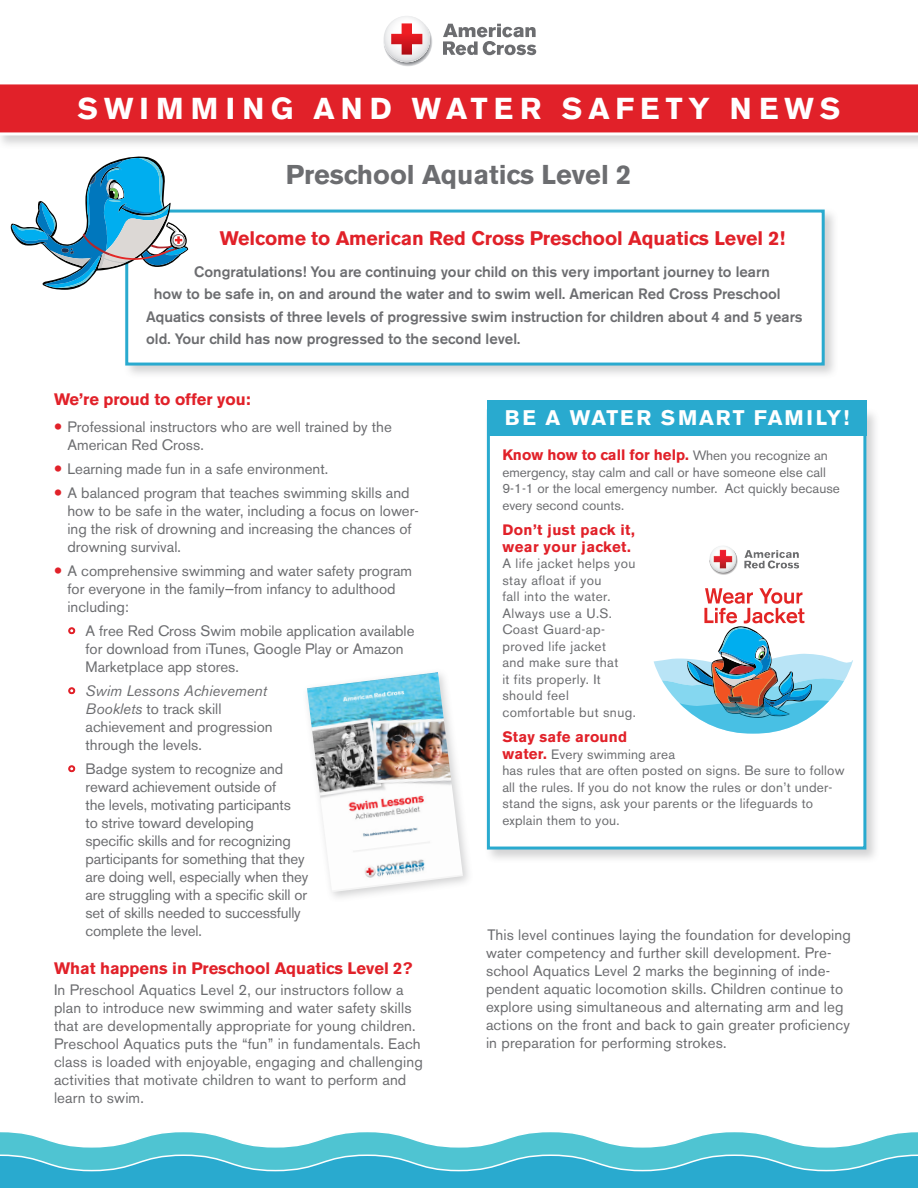
<style>
.page{position:relative;width:918px;height:1188px;background:#fff}
.page>*{position:absolute;margin:0;border:0;box-sizing:border-box;transform-origin:0 0}
.t1{font:700 30px "Akzidenz Grotesk BE";letter-spacing:.2em;color:#fff}
.t2{font:700 27px "Akzidenz Grotesk BE";color:#6c6d70}
.t3{font:700 21px "Akzidenz Grotesk BE";letter-spacing:.09em;color:#fff}
.txt{font:700 19.5px "Akzidenz Grotesk BE";color:#e12129}
.A_Head{font:700 16.5px "Akzidenz Grotesk BE";color:#e12129}
.txt-2{font:15px/18px "Akzidenz Grotesk BE";letter-spacing:.01em;color:#6c6d70}
.BL_2{font:15px/18px "Akzidenz Grotesk BE";letter-spacing:-.01em;color:#6c6d70}
.BL{font:15px/18px "Akzidenz Grotesk BE";color:#6c6d70}
.Welcome_txt{font:500 15px "Akzidenz Grotesk BE";color:#6c6d70}
.Txt-box{font:700 15px/16.5px "Akzidenz Grotesk BE";letter-spacing:.015em;color:#e12129}
.Txt-box-2{font:13.5px/16.5px "Akzidenz Grotesk BE";letter-spacing:.015em;color:#6c6d70}
.s1{font-size:24px;color:#e12129}
.s2{font-family:"Arial";font-size:24px;color:#e12129}
.s3{font-style:italic}
.s4{font-weight:400;font-size:13.5px;color:#6c6d70}
.s5{font-weight:700;font-size:15px;color:#e12129}
</style>
<div class="page">
<svg style="left:0;top:1132px;width:918px;height:22px;fill:#4fc4d2"></svg>
<svg style="left:0;top:1154px;width:918px;height:34px;background:#3bb4d1"></svg>
<div style="left:0;top:79px;width:918px;height:70px;background:#6c6d70;opacity:.3"></div>
<svg style="left:0;top:81px;width:918px;height:54px;background:#e43940"></svg>
<div style="left:123px;top:207px;width:716px;height:173px;background:#6c6d70;opacity:.3"></div>
<div style="left:127px;top:211px;width:696px;height:153px;background:#fff"></div>
<div style="left:125px;top:210px;width:700px;height:156px;border:3px solid #29aacf"></div>
<svg style="left:68px;top:627px;width:8px;height:8px"></svg>
<svg style="left:68px;top:687px;width:8px;height:8px"></svg>
<svg style="left:68px;top:765px;width:8px;height:8px"></svg>
<svg style="left:383px;top:16px;width:154px;height:50px"></svg>
<svg style="left:11px;top:156px;width:177px;height:134px"></svg>
<img style="left:307px;top:672px;width:156px;height:220px">
<div style="left:485px;top:407px;width:395px;height:456px;background:#6c6d70;opacity:.3"></div>
<div style="left:487px;top:409px;width:379px;height:441px;background:#fff;border:3px solid #29aacf"></div>
<div style="left:487px;top:400px;width:379px;height:36px;background:#29aacf"></div>
<svg style="left:653px;top:546px;width:200px;height:188px"></svg>
<p class="t1" style="left:78px;top:92px;width:764px">SWIMMING AND WATER SAFETY NEWS</p>
<p class="t2" style="left:286px;top:159px;width:347px">Preschool Aquatics Level 2</p>
<p class="txt" style="left:220px;top:227px;width:567px">Welcome to American Red Cross Preschool Aquatics Level 2!</p>
<p class="Welcome_txt" style="left:194px;top:262px;width:577px">Congratulations! You are continuing your child on this very important journey to learn</p>
<p class="Welcome_txt" style="left:154px;top:285px;width:628px">how to be safe in, on and around the water and to swim well. American Red Cross Preschool</p>
<p class="Welcome_txt" style="left:146px;top:307px;width:658px">Aquatics consists of three levels of progressive swim instruction for children about 4 and 5 years</p>
<p class="Welcome_txt" style="left:146px;top:330px;width:376px">old. Your child has now progressed to the second level.</p>
<p class="A_Head" style="left:54px;top:390px;width:198px">We’re proud to offer you:</p>
<p class="BL" style="left:68px;top:418px;width:326px;text-indent:-14px"><span class="s1">•</span> Professional instructors who are well trained by the<br>American Red Cross.</p>
<p class="BL" style="left:54px;top:460px;width:276px"><span class="s1">•</span> Learning made fun in a safe environment.</p>
<p class="BL" style="left:68px;top:484px;width:353px;text-indent:-14px"><span class="s1">•</span> A balanced program that teaches swimming skills and how to be safe in the water, including a focus on lower&shy;ing the risk of drowning and increasing the chances of drowning survival.</p>
<p class="BL" style="left:68px;top:562px;width:346px;text-indent:-14px"><span class="s1">•</span> A comprehensive swimming and water safety program for everyone in the family—from infancy to adulthood including:</p>
<p class="BL_2" style="left:86px;top:622px;width:331px;text-indent:-18px"><span class="s2">◦</span> A free Red Cross Swim mobile application available for download from iTunes, Google Play or Amazon<br>Marketplace app stores.</p>
<p class="BL_2" style="left:86px;top:682px;width:189px;text-indent:-18px"><span class="s2">◦</span> <span class="s3">Swim Lessons Achievement<br>Booklets</span> to track skill achievement and progression through the levels.</p>
<p class="BL_2" style="left:86px;top:760px;width:224px;text-indent:-18px"><span class="s2">◦</span> Badge system to recognize and reward achievement outside of<br>the levels, motivating participants<br>to strive toward developing<br>specific skills and for recognizing participants for something that they are doing well, especially when they are struggling with a specific skill or set of skills needed to successfully complete the level.</p>
<p class="A_Head" style="left:54px;top:959px;width:360px">What happens in Preschool Aquatics Level 2?</p>
<p class="txt-2" style="left:54px;top:981px;width:370px">In Preschool Aquatics Level 2, our instructors follow a plan to introduce new swimming and water safety skills that are developmentally appropriate for young children.<br>Preschool Aquatics puts the “fun” in fundamentals. Each class is loaded with enjoyable, engaging and challenging activities that motivate children to want to perform and learn to swim.</p>
<p class="t3" style="left:505px;top:405px;width:346px">BE A WATER SMART FAMILY!</p>
<p class="Txt-box" style="left:502px;top:447px;width:327px">Know how to call for help. <span class="s4">When you recognize an</span></p>
<p class="Txt-box-2" style="left:502px;top:464px;width:339px">emergency, stay calm and call or have someone else call<br>9-1-1 or the local emergency number. Act quickly because every second counts.</p>
<p class="Txt-box" style="left:502px;top:522px;width:134px">Don’t just pack it, wear your jacket.</p>
<p class="Txt-box-2" style="left:502px;top:555px;width:135px">A life jacket helps you stay afloat if you<br>fall into the water.<br>Always use a U.S.<br>Coast Guard-ap&shy;proved life jacket<br>and make sure that<br>it fits properly. It should feel comfortable but snug.</p>
<p class="Txt-box" style="left:502px;top:729px;width:126px">Stay safe around</p>
<p class="Txt-box-2" style="left:502px;top:746px;width:344px"><span class="s5">water.</span> Every swimming area<br>has rules that are often posted on signs. Be sure to follow all the rules. If you do not know the rules or don’t under&shy;stand the signs, ask your parents or the lifeguards to explain them to you.</p>
<p class="txt-2" style="left:486px;top:926px;width:366px">This level continues laying the foundation for developing water competency and further skill development. Pre&shy;school Aquatics Level 2 marks the beginning of inde&shy;pendent aquatic locomotion skills. Children continue to explore using simultaneous and alternating arm and leg actions on the front and back to gain greater proficiency in preparation for performing strokes.</p>
</div>
